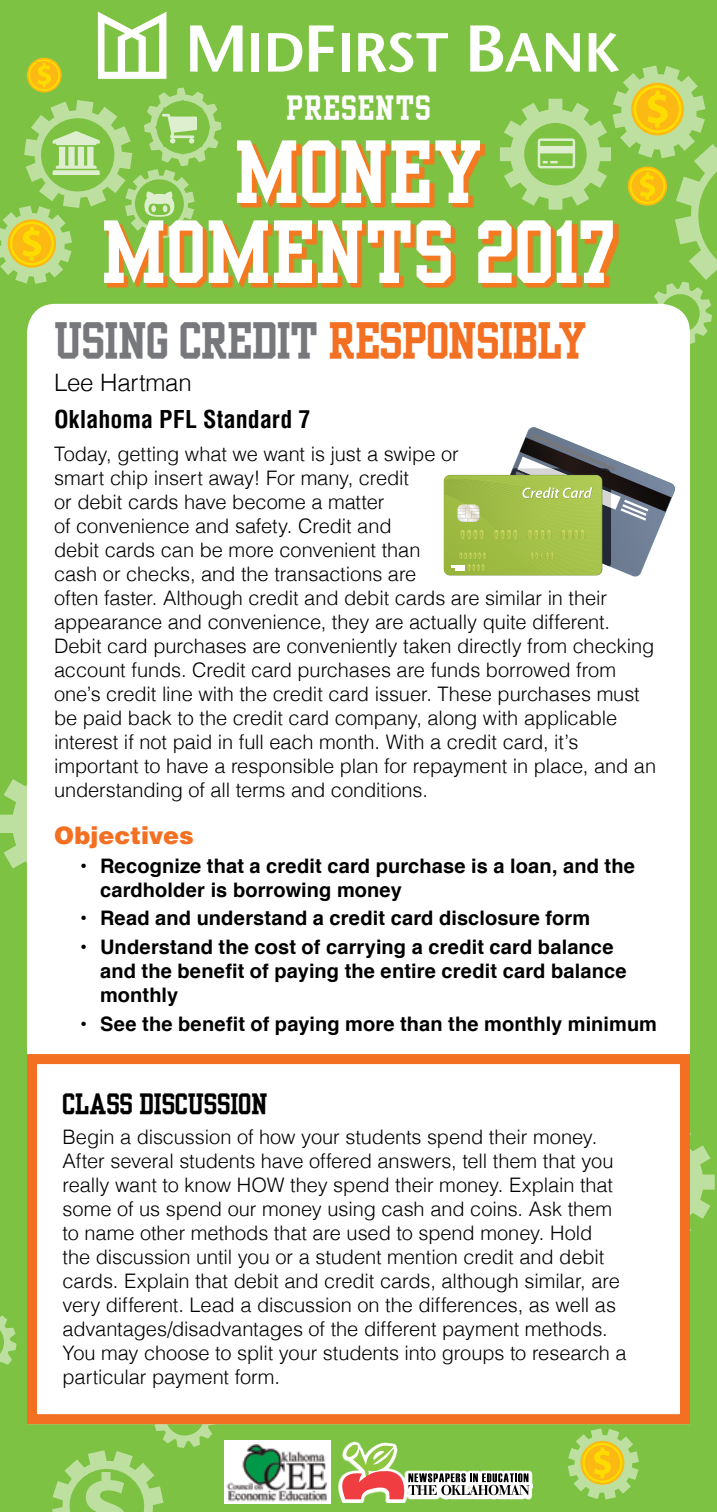
<style>
.page{position:relative;width:717px;height:1512px;background:#7dc242}
.page>*{position:absolute;margin:0;border:0;box-sizing:border-box;transform-origin:0 0}
.t1{font:72px/80px "Cg Yearbook Solid";letter-spacing:.025em;color:#fff;text-align:center}
.t2{font:42px "Cg Yearbook Solid";letter-spacing:-.005em;color:#77787b}
.t3{font:28px "Cg Yearbook Solid";letter-spacing:.05em;color:#fff}
.t4{font:700 condensed 24px "Helvetica";color:#000}
.t5{font:24px "Cg Yearbook Solid";letter-spacing:.01em;color:#000}
.t6{font:300 24px "Helvetica";letter-spacing:-.01em;color:#000}
.t7{font:900 24px "Helvetica";color:#f36f21}
.t8{font:300 20px/24px "Helvetica";letter-spacing:-.005em;color:#000}
.t9{font:700 20px/24px "Helvetica";letter-spacing:.005em;color:#000}
.s1{color:#f36f21}
</style>
<div class="page">
<svg style="left:0;top:1315px;width:17px;height:50px"></svg>
<svg style="left:0;top:779px;width:27px;height:90px"></svg>
<img style="left:225px;top:1440px;width:105px;height:63px">
<svg style="left:339px;top:1441px;width:194px;height:62px"></svg>
<svg style="left:341px;top:1444px;width:188px;height:55px"></svg>
<div style="left:27px;top:304px;width:663px;height:750px;background:#fff"></div>
<div style="left:251px;top:33px;width:8px;height:39px;background:#fff"></div>
<svg style="left:268px;top:33px;width:34px;height:39px"></svg>
<svg style="left:309px;top:25px;width:24px;height:47px"></svg>
<div style="left:341px;top:33px;width:8px;height:39px;background:#fff"></div>
<svg style="left:358px;top:32px;width:90px;height:40px"></svg>
<svg style="left:106px;top:143px;width:364px;height:145px"></svg>
<svg style="left:0;top:12px;width:242px;height:272px"></svg>
<svg style="left:470px;top:25px;width:247px;height:320px"></svg>
<svg style="left:690px;top:1133px;width:24px;height:98px"></svg>
<svg style="left:52px;top:1424px;width:165px;height:88px"></svg>
<svg style="left:568px;top:1428px;width:71px;height:72px"></svg>
<div style="left:27px;top:1054px;width:663px;height:370px;background:#fff;border:10px solid #f36f21"></div>
<svg style="left:444px;top:427px;width:231px;height:150px;background:#acbb8a"></svg>
<h3 class="t3" style="left:286px;top:90px;width:145px">PRESENTS</h3>
<h1 class="t1" style="left:102px;top:130px;width:514px">MONEY<br>MOMENTS 2017</h1>
<h2 class="t2" style="left:54px;top:313px;width:534px">USING CREDIT <span class="s1">RESPONSIBLY</span></h2>
<p class="t6" style="left:54px;top:362px;width:139px">Lee Hartman</p>
<p class="t4" style="left:54px;top:405px;width:258px">Oklahoma PFL Standard 7</p>
<p class="t8" style="left:54px;top:441px;width:603px">Today, getting what we want is just a swipe or<br>smart chip insert away! For many, credit<br>or debit cards have become a matter<br>of convenience and safety. Credit and<br>debit cards can be more convenient than<br>cash or checks, and the transactions are<br>often faster. Although credit and debit cards are similar in their appearance and convenience, they are actually quite different.<br>Debit card purchases are conveniently taken directly from checking account funds. Credit card purchases are funds borrowed from one’s credit line with the credit card issuer. These purchases must be paid back to the credit card company, along with applicable interest if not paid in full each month. With a credit card, it’s important to have a responsible plan for repayment in place, and an understanding of all terms and conditions.</p>
<p class="t7" style="left:54px;top:820px;width:141px">Objectives</p>
<p class="t9" style="left:100px;top:854px;width:536px;text-indent:-20px">• Recognize that a credit card purchase is a loan, and the cardholder is borrowing money</p>
<p class="t9" style="left:80px;top:907px;width:511px">• Read and understand a credit card disclosure form</p>
<p class="t9" style="left:100px;top:935px;width:528px;text-indent:-20px">• Understand the cost of carrying a credit card balance and the benefit of paying the entire credit card balance monthly</p>
<p class="t9" style="left:80px;top:1012px;width:578px">• See the benefit of paying more than the monthly minimum</p>
<p class="t5" style="left:62px;top:1088px;width:206px">CLASS DISCUSSION</p>
<p class="t8" style="left:62px;top:1124px;width:565px">Begin a discussion of how your students spend their money.<br>After several students have offered answers, tell them that you really want to know HOW they spend their money. Explain that some of us spend our money using cash and coins. Ask them to name other methods that are used to spend money. Hold<br>the discussion until you or a student mention credit and debit cards. Explain that debit and credit cards, although similar, are very different. Lead a discussion on the differences, as well as advantages/disadvantages of the different payment methods.<br>You may choose to split your students into groups to research a particular payment form.</p>
</div>
